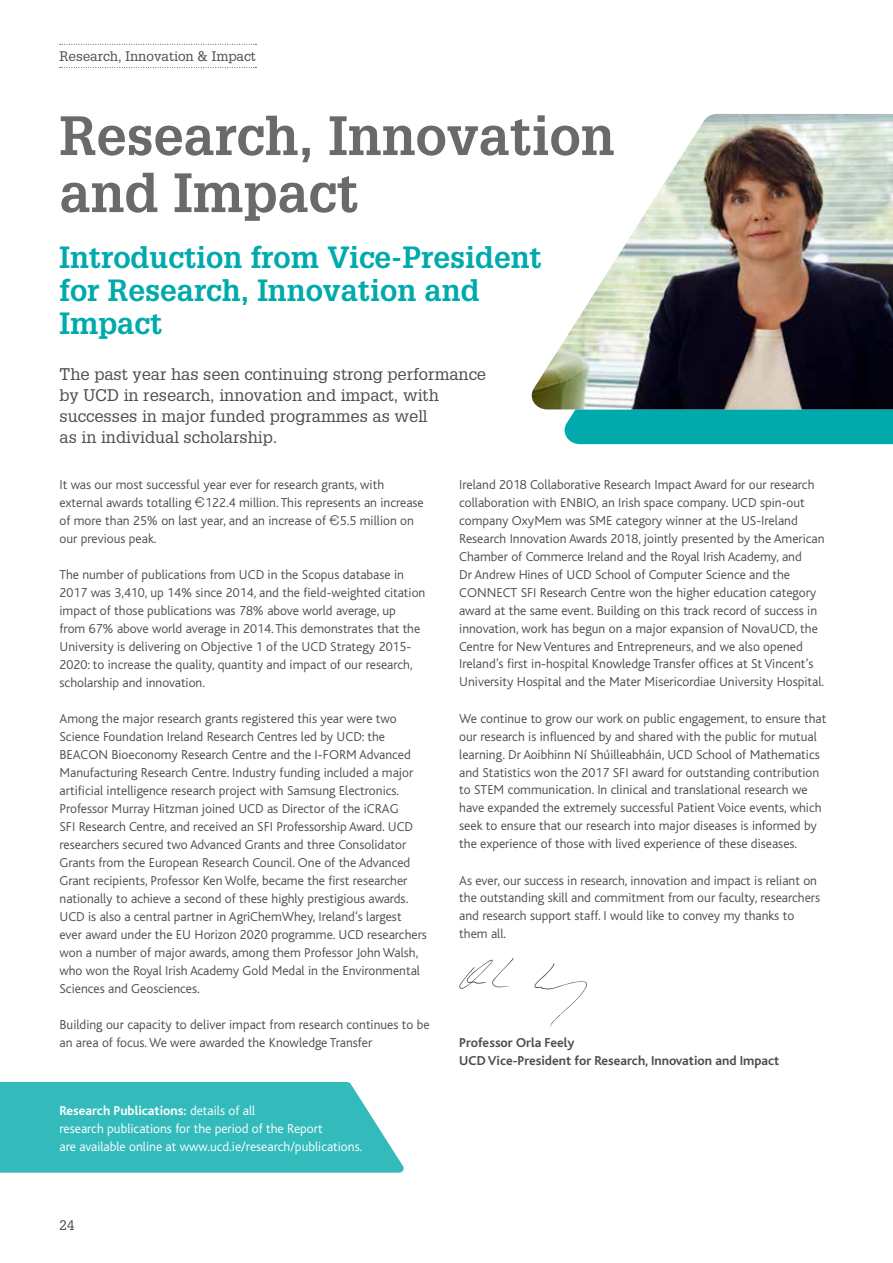
<style>
.page{position:relative;width:893px;height:1263px;background:#fff}
.page>*{position:absolute;margin:0;border:0;box-sizing:border-box;transform-origin:0 0}
.t1{font:700 54px/57px "Glypha";color:#696a6c}
.t2{font:700 30px/33px "Glypha";color:#00aaac}
.t3{font:16.5px/21px "Glypha";color:#4d4d4f}
.t4{font:300 13.5px/18px "Bliss";color:#4d4d4f}
.t5{font:300 13.5px/18px "Bliss";color:#fff}
.t6{font:700 13.5px/18px "Bliss";color:#4d4d4f}
.t7{font:13.5px "Glypha";color:#4d4d4f}
.s1{font-family:"Euro Sans EF One";font-weight:400}
.s2{font-weight:700}
</style>
<div class="page">
<svg style="left:60px;top:44px;width:196px;height:1px"></svg>
<svg style="left:60px;top:67px;width:196px;height:1px"></svg>
<svg style="left:459px;top:958px;width:55px;height:31px"></svg>
<svg style="left:534px;top:963px;width:53px;height:64px"></svg>
<div style="left:560px;top:409px;width:333px;height:35px;background:#00aaac"></div>
<img style="left:531px;top:114px;width:362px;height:295px">
<svg style="left:0;top:1082px;width:404px;height:91px;background:#40bfc0"></svg>
<p class="t7" style="left:60px;top:47px;width:198px">Research, Innovation &amp; Impact</p>
<h1 class="t1" style="left:60px;top:106px;width:557px">Research, Innovation and Impact</h1>
<h2 class="t2" style="left:60px;top:240px;width:484px">Introduction from Vice-President for Research, Innovation and<br>Impact</h2>
<p class="t3" style="left:60px;top:363px;width:428px">The past year has seen continuing strong performance by UCD in research, innovation and impact, with successes in major funded programmes as well<br>as in individual scholarship.</p>
<p class="t4" style="left:60px;top:475px;width:366px">It was our most successful year ever for research grants, with external awards totalling <span class="s1">c</span>122.4 million. This represents an increase of more than 25% on last year, and an increase of <span class="s1">c</span>5.5 million on our previous peak.</p>
<p class="t4" style="left:60px;top:565px;width:367px">The number of publications from UCD in the Scopus database in 2017 was 3,410, up 14% since 2014, and the field-weighted citation impact of those publications was 78% above world average, up<br>from 67% above world average in 2014. This demonstrates that the University is delivering on Objective 1 of the UCD Strategy 2015- 2020: to increase the quality, quantity and impact of our research, scholarship and innovation.</p>
<p class="t4" style="left:60px;top:709px;width:369px">Among the major research grants registered this year were two Science Foundation Ireland Research Centres led by UCD: the BEACON Bioeconomy Research Centre and the I-FORM Advanced Manufacturing Research Centre. Industry funding included a major artificial intelligence research project with Samsung Electronics.<br>Professor Murray Hitzman joined UCD as Director of the iCRAG<br>SFI Research Centre, and received an SFI Professorship Award. UCD researchers secured two Advanced Grants and three Consolidator Grants from the European Research Council. One of the Advanced Grant recipients, Professor Ken Wolfe, became the first researcher nationally to achieve a second of these highly prestigious awards.<br>UCD is also a central partner in AgriChemWhey, Ireland’s largest ever award under the EU Horizon 2020 programme. UCD researchers won a number of major awards, among them Professor John Walsh, who won the Royal Irish Academy Gold Medal in the Environmental Sciences and Geosciences.</p>
<p class="t4" style="left:60px;top:1015px;width:372px">Building our capacity to deliver impact from research continues to be an area of focus. We were awarded the Knowledge Transfer</p>
<p class="t5" style="left:60px;top:1101px;width:304px"><span class="s2">Research Publications:</span> details of all<br>research publications for the period of the Report<br>are available online at www.ucd.ie/research/publications.</p>
<p class="t7" style="left:60px;top:1217px;width:17px">24</p>
<p class="t4" style="left:459px;top:475px;width:367px">Ireland 2018 Collaborative Research Impact Award for our research collaboration with ENBIO, an Irish space company. UCD spin-out company OxyMem was SME category winner at the US-Ireland Research Innovation Awards 2018, jointly presented by the American Chamber of Commerce Ireland and the Royal Irish Academy, and<br>Dr Andrew Hines of UCD School of Computer Science and the CONNECT SFI Research Centre won the higher education category award at the same event. Building on this track record of success in innovation, work has begun on a major expansion of NovaUCD, the Centre for New Ventures and Entrepreneurs, and we also opened Ireland’s first in-hospital Knowledge Transfer offices at St Vincent’s University Hospital and the Mater Misericordiae University Hospital.</p>
<p class="t4" style="left:459px;top:709px;width:369px">We continue to grow our work on public engagement, to ensure that our research is influenced by and shared with the public for mutual learning. Dr Aoibhinn Ní Shúilleabháin, UCD School of Mathematics and Statistics won the 2017 SFI award for outstanding contribution to STEM communication. In clinical and translational research we have expanded the extremely successful Patient Voice events, which seek to ensure that our research into major diseases is informed by the experience of those with lived experience of these diseases.</p>
<p class="t4" style="left:459px;top:871px;width:362px">As ever, our success in research, innovation and impact is reliant on the outstanding skill and commitment from our faculty, researchers and research support staff. I would like to convey my thanks to them all.</p>
<p class="t6" style="left:459px;top:1033px;width:322px">Professor Orla Feely<br>UCD Vice-President for Research, Innovation and Impact</p>
</div>
